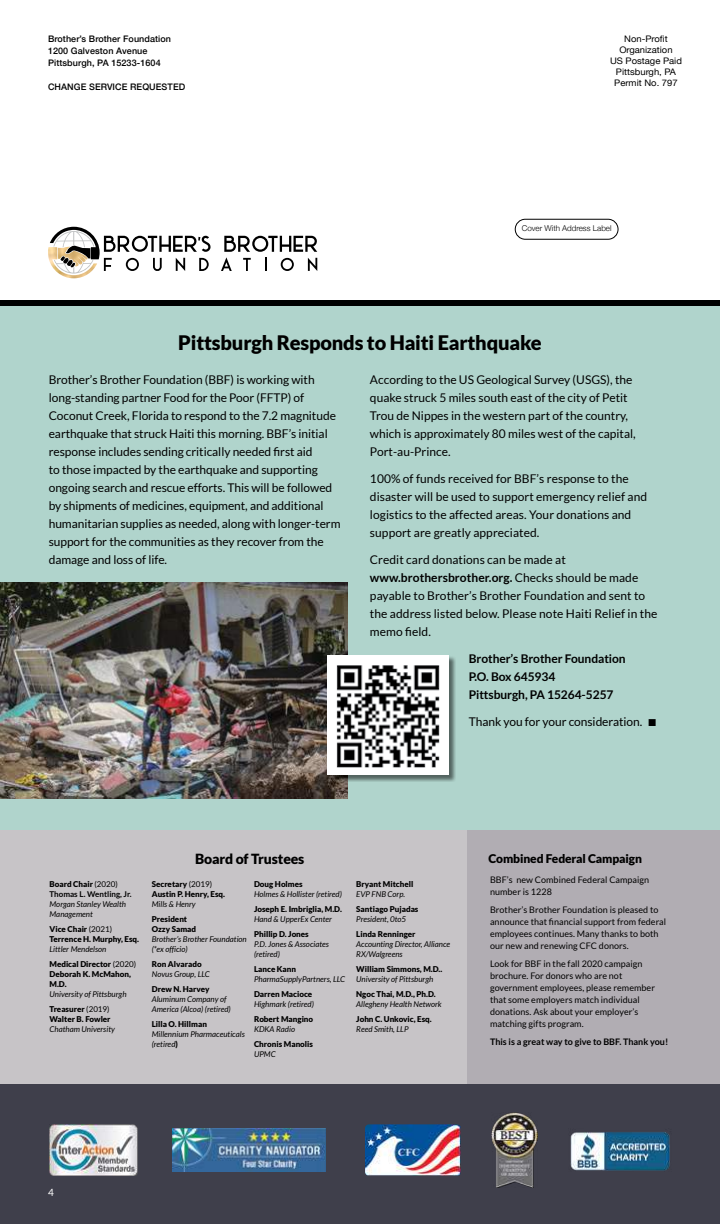
<style>
.page{position:relative;width:720px;height:1224px;background:#fff}
.page>*{position:absolute;margin:0;border:0;box-sizing:border-box;transform-origin:0 0}
.t1{font:900 20px "Lato";letter-spacing:-.01em;color:#000}
.t2{font:900 14px "Lato";letter-spacing:-.01em;color:#000}
.t3{font:12px/18px "Lato";letter-spacing:-.005em;color:#000}
.t4{font:700 12px/18px "Lato";letter-spacing:-.005em;color:#000}
.t5{font:900 12px "Lato";letter-spacing:-.01em;color:#000}
.t6{font:10px "Lato";color:#fff}
.t7{font:9px/12px "Lato";letter-spacing:.005em;color:#000}
.t8{font:500 9px/12px "Helvetica Neue";letter-spacing:.01em;color:#000}
.t9{font:9px/11px "Helvetica Neue";color:#000;text-align:center;scale:1.05 1}
.t10{font:700 9px "Lato";color:#000}
.t11{font:italic 8px/10px "Lato";color:#000}
.t12{font:900 8px/10px "Lato";color:#000}
.t13{font:700 8px/10px "Lato";color:#000}
.t14{font:300 8px "Helvetica Neue";color:#000}
.s1{font-weight:700}
.s2{font-weight:900}
.s3{font-weight:400}
.s4{font-weight:900;font-style:normal}
.s5{font-style:normal}
</style>
<div class="page">
<div style="left:0;top:830px;width:467px;height:255px;background:#c7c4c7"></div>
<div style="left:467px;top:830px;width:253px;height:255px;background:#b1adb3"></div>
<div style="left:0;top:306px;width:720px;height:524px;background:#b0d4cc"></div>
<div style="left:0;top:1085px;width:720px;height:139px;background:#3f3f4b"></div>
<img style="left:570px;top:1132px;width:100px;height:39px">
<img style="left:492px;top:1112px;width:45px;height:76px">
<img style="left:173px;top:1129px;width:152px;height:42px">
<img style="left:50px;top:1125px;width:88px;height:50px">
<img style="left:365px;top:1124px;width:96px;height:52px">
<div style="left:515px;top:219px;width:103px;height:21px;border:1px solid #000;border-radius:10px"></div>
<svg style="left:221px;top:236px;width:96px;height:35px"></svg>
<svg style="left:50px;top:227px;width:161px;height:44px"></svg>
<img style="left:48px;top:247px;width:49px;height:31px">
<div style="left:0;top:300px;width:720px;height:6px;background:#000"></div>
<img style="left:0;top:582px;width:348px;height:217px">
<div style="left:327px;top:655px;width:129px;height:127px;background:#000;opacity:.53"></div>
<div style="left:327px;top:655px;width:122px;height:120px;background:#fff"></div>
<img style="left:336px;top:665px;width:104px;height:103px">
<p class="t8" style="left:48px;top:32px;width:125px">Brother’s Brother Foundation<br>1200 Galveston Avenue<br>Pittsburgh, PA 15233-1604</p>
<p class="t8" style="left:48px;top:80px;width:139px">CHANGE SERVICE REQUESTED</p>
<p class="t9" style="left:610px;top:33px;width:70px">Non-Profit<br>Organization<br>US Postage Paid<br>Pittsburgh, PA<br>Permit No. 797</p>
<p class="t14" style="left:522px;top:222px;width:91px">Cover With Address Label</p>
<h1 class="t1" style="left:178px;top:331px;width:365px">Pittsburgh Responds to Haiti Earthquake</h1>
<p class="t3" style="left:49px;top:371px;width:293px">Brother’s Brother Foundation (BBF) is working with long-standing partner Food for the Poor (FFTP) of Coconut Creek, Florida to respond to the 7.2 magnitude earthquake that struck Haiti this morning. BBF’s initial response includes sending critically needed first aid<br>to those impacted by the earthquake and supporting ongoing search and rescue efforts. This will be followed by shipments of medicines, equipment, and additional humanitarian supplies as needed, along with longer-term support for the communities as they recover from the damage and loss of life.</p>
<p class="t3" style="left:370px;top:371px;width:267px">According to the US Geological Survey (USGS), the quake struck 5 miles south east of the city of Petit Trou de Nippes in the western part of the country, which is approximately 80 miles west of the capital, Port-au-Prince.</p>
<p class="t3" style="left:370px;top:470px;width:279px">100% of funds received for BBF’s response to the disaster will be used to support emergency relief and logistics to the affected areas. Your donations and support are greatly appreciated.</p>
<p class="t3" style="left:370px;top:551px;width:289px">Credit card donations can be made at <span class="s1">www.brothersbrother.org.</span> Checks should be made payable to Brother’s Brother Foundation and sent to the address listed below. Please note Haiti Relief in the memo field.</p>
<p class="t4" style="left:469px;top:650px;width:158px">Brother’s Brother Foundation<br>P.O. Box 645934<br>Pittsburgh, PA 15264-5257</p>
<p class="t3" style="left:469px;top:713px;width:189px">Thank you for your consideration. ■</p>
<p class="t13" style="left:50px;top:879px;width:84px"><span class="s2">Board Chair</span> <span class="s3">(2020)<br></span>Thomas L. Wentling, Jr.</p>
<p class="t11" style="left:50px;top:900px;width:78px">Morgan Stanley Wealth<br>Management</p>
<p class="t12" style="left:50px;top:924px;width:91px">Vice Chair <span class="s3">(2021)<br></span>Terrence H. Murphy, Esq.</p>
<p class="t11" style="left:50px;top:942px;width:88px;line-height:15px">Littler Mendelson<br><span class="s4">Medical Director</span> <span class="s5">(2020)</span></p>
<p class="t12" style="left:50px;top:969px;width:83px">Deborah K. McMahon,<br>M.D.</p>
<p class="t11" style="left:50px;top:987px;width:79px;line-height:15px">University of Pittsburgh<br><span class="s4">Treasurer</span> <span class="s5">(2019)</span></p>
<p class="t12" style="left:50px;top:1014px;width:63px">Walter B. Fowler</p>
<p class="t11" style="left:50px;top:1025px;width:67px">Chatham University</p>
<p class="t2" style="left:195px;top:851px;width:111px">Board of Trustees</p>
<p class="t5" style="left:488px;top:851px;width:155px">Combined Federal Campaign</p>
<p class="t12" style="left:152px;top:879px;width:75px">Secretary <span class="s3">(2019)<br></span>Austin P. Henry, Esq.</p>
<p class="t11" style="left:152px;top:900px;width:45px">Mills &amp; Henry</p>
<p class="t12" style="left:152px;top:914px;width:46px">President<br>Ozzy Samad</p>
<p class="t11" style="left:152px;top:935px;width:97px">Brother’s Brother Foundation (*ex officio)</p>
<p class="t12" style="left:152px;top:959px;width:51px">Ron Alvarado</p>
<p class="t11" style="left:152px;top:970px;width:60px">Novus Group, LLC</p>
<p class="t12" style="left:152px;top:984px;width:59px">Drew N. Harvey</p>
<p class="t11" style="left:152px;top:995px;width:81px">Aluminum Company of<br>America (Alcoa) (retired)</p>
<p class="t12" style="left:152px;top:1019px;width:57px">Lilla O. Hillman</p>
<p class="t11" style="left:152px;top:1030px;width:95px">Millennium Pharmaceuticals (retired<span class="s4">)</span></p>
<p class="t12" style="left:254px;top:879px;width:50px">Doug Holmes</p>
<p class="t11" style="left:254px;top:890px;width:90px">Holmes &amp; Hollister (retired)</p>
<p class="t12" style="left:254px;top:904px;width:89px">Joseph E. Imbriglia, M.D.</p>
<p class="t11" style="left:254px;top:915px;width:80px">Hand &amp; UpperEx Center</p>
<p class="t12" style="left:254px;top:929px;width:56px">Phillip D. Jones</p>
<p class="t11" style="left:254px;top:940px;width:76px">P.D. Jones &amp; Associates (retired)</p>
<p class="t12" style="left:254px;top:964px;width:44px">Lance Kann</p>
<p class="t11" style="left:254px;top:975px;width:93px">PharmaSupplyPartners, LLC</p>
<p class="t12" style="left:254px;top:989px;width:60px">Darren Macioce</p>
<p class="t11" style="left:254px;top:1000px;width:61px">Highmark (retired)</p>
<p class="t12" style="left:254px;top:1014px;width:61px">Robert Mangino</p>
<p class="t11" style="left:254px;top:1025px;width:43px">KDKA Radio</p>
<p class="t12" style="left:254px;top:1039px;width:61px">Chronis Manolis</p>
<p class="t11" style="left:254px;top:1050px;width:23px">UPMC</p>
<p class="t12" style="left:356px;top:879px;width:59px">Bryant Mitchell</p>
<p class="t11" style="left:356px;top:890px;width:50px">EVP FNB Corp.</p>
<p class="t12" style="left:356px;top:904px;width:64px">Santiago Pujadas</p>
<p class="t11" style="left:356px;top:915px;width:52px">President, 0to5</p>
<p class="t12" style="left:356px;top:929px;width:61px">Linda Renninger</p>
<p class="t11" style="left:356px;top:940px;width:96px">Accounting Director, Alliance<br>RX/Walgreens</p>
<p class="t12" style="left:356px;top:964px;width:87px">William Simmons, M.D..</p>
<p class="t11" style="left:356px;top:975px;width:79px">University of Pittsburgh</p>
<p class="t12" style="left:356px;top:989px;width:81px">Ngoc Thai, M.D., Ph.D.</p>
<p class="t11" style="left:356px;top:1000px;width:87px">Allegheny Health Network</p>
<p class="t12" style="left:356px;top:1014px;width:77px">John C. Unkovic, Esq.</p>
<p class="t11" style="left:356px;top:1025px;width:54px">Reed Smith, LLP</p>
<p class="t7" style="left:490px;top:874px;width:161px">BBF’s new Combined Federal Campaign number is 1228</p>
<p class="t7" style="left:490px;top:904px;width:178px">Brother’s Brother Foundation is pleased to announce that financial support from federal employees continues. Many thanks to both our new and renewing CFC donors.</p>
<p class="t7" style="left:490px;top:958px;width:167px">Look for BBF in the fall 2020 campaign brochure. For donors who are not government employees, please remember that some employers match individual donations. Ask about your employer’s matching gifts program.</p>
<p class="t10" style="left:490px;top:1037px;width:180px">This is a great way to give to BBF. Thank you!</p>
<p class="t6" style="left:48px;top:1187px;width:7px">4</p>
</div>
